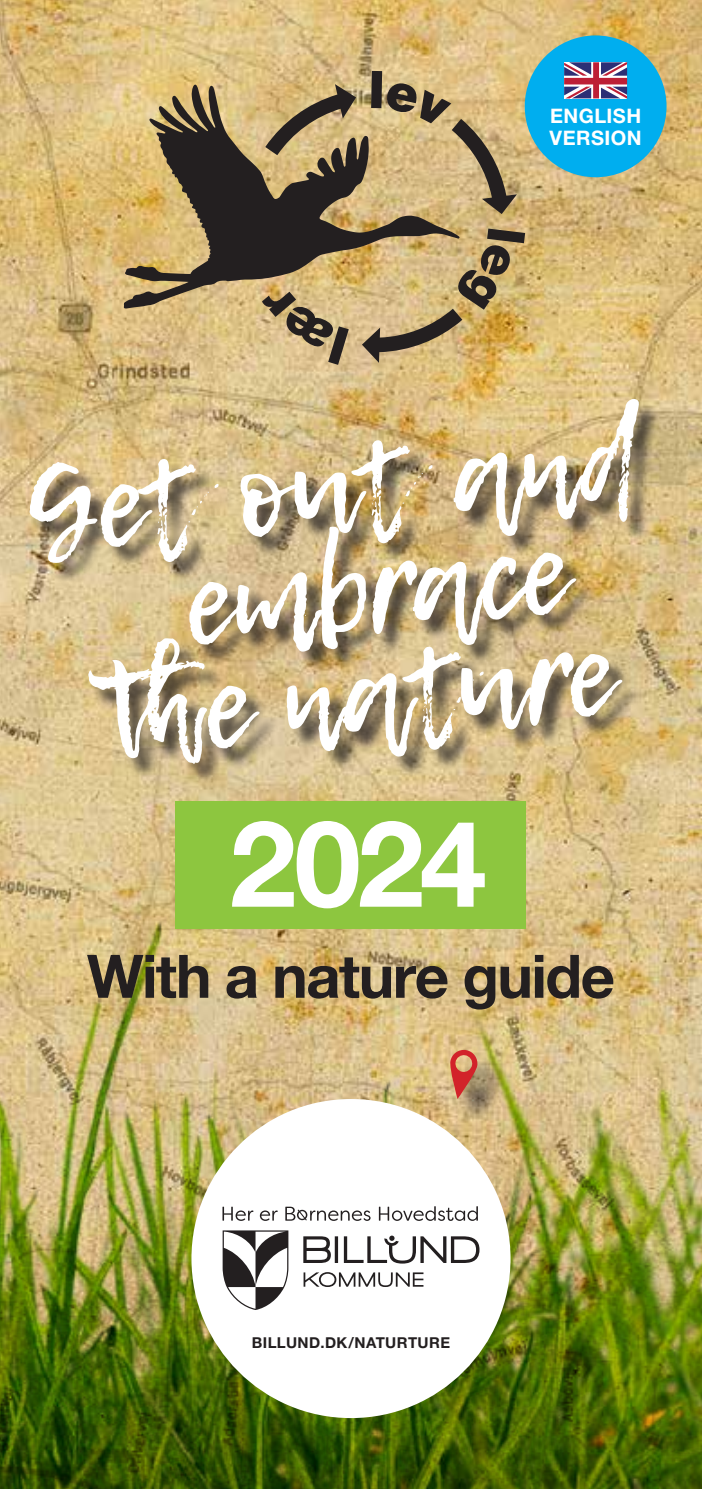
<style>
.page{position:relative;width:702px;height:1489px;background:#fff}
.page>*{position:absolute;margin:0;border:0;box-sizing:border-box;transform-origin:0 0}
.t1{font:120px/105px "Lemon Tuesday";color:#fff;text-align:center}
.t2{font:700 120px "Helvetica Neue OT 75";color:#fff}
.t3{font:700 60px "Helvetica Neue OT 75";letter-spacing:-.025em;color:#231f20}
.t4{font:700 20px/22px "Helvetica Neue OT 75";letter-spacing:.025em;color:#fff}
.t5{font:700 15px "Helvetica Neue OT 75";letter-spacing:.03em;color:#231f20}
</style>
<div class="page">
<img style="left:0;top:0;width:702px;height:744px">
<img style="left:0;top:744px;width:702px;height:744px">
<svg style="left:262px;top:308px;width:87px;height:57px;background:#a89470"></svg>
<div style="left:371px;top:71px;width:11px;height:37px;background:#231f20"></div>
<svg style="left:362px;top:228px;width:163px;height:135px;background:#ad935f"></svg>
<svg style="left:385px;top:82px;width:132px;height:132px;background:#b59d70"></svg>
<svg style="left:124px;top:84px;width:335px;height:224px;background:#9b865e"></svg>
<div style="left:175px;top:801px;width:351px;height:128px;background:#8dc63f"></div>
<div style="left:454px;top:1054px;width:54px;height:73px;background:#231f20;opacity:.75"></div>
<svg style="left:449px;top:1048px;width:29px;height:50px"></svg>
<div style="left:33px;top:403px;width:627px;height:381px;background:#231f20;opacity:.75"></div>
<div style="left:191px;top:1098px;width:319px;height:319px;background:#fff;border-radius:50%"></div>
<svg style="left:303px;top:1235px;width:176px;height:28px"></svg>
<svg style="left:303px;top:1272px;width:120px;height:14px"></svg>
<svg style="left:222px;top:1230px;width:66px;height:79px"></svg>
<svg style="left:222px;top:1206px;width:256px;height:14px"></svg>
<div style="left:524px;top:35px;width:142px;height:142px;background:#00aeef;border-radius:50%"></div>
<svg style="left:564px;top:62px;width:63px;height:36px;background:#a46e8c"></svg>
<p class="t4" style="left:549px;top:105px;width:93px">ENGLISH<br>VERSION</p>
<p class="t1" style="left:23px;top:461px;width:616px;rotate:-5deg">Get out and embrace<br>th e nature</p>
<p class="t2" style="left:229px;top:789px;width:258px">2024</p>
<p class="t3" style="left:87px;top:939px;width:529px">With a nature guide</p>
<p class="t5" style="left:252px;top:1332px;width:200px">BILLUND.DK/NATURTURE</p>
</div>
